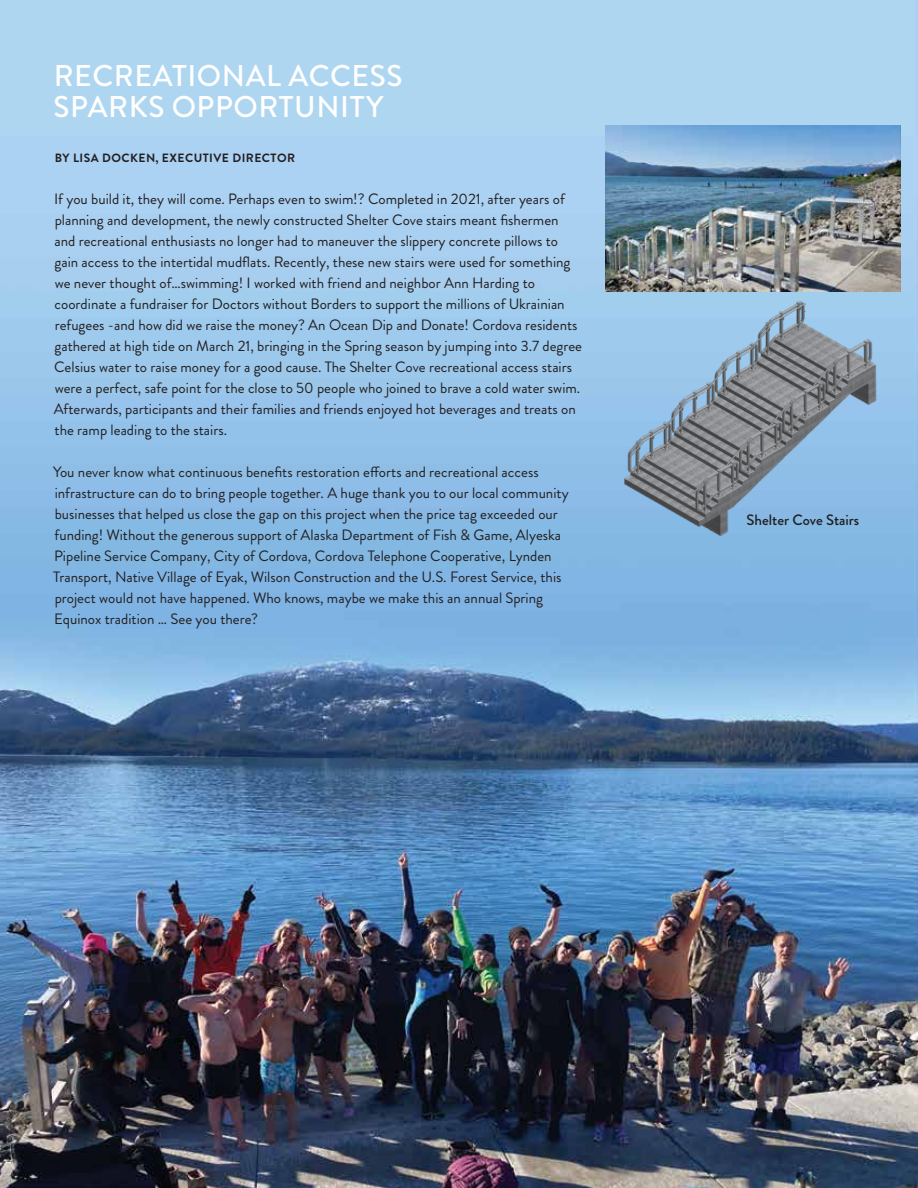
<style>
.page{position:relative;width:918px;height:1188px;background:#fff}
.page>*{position:absolute;margin:0;border:0;box-sizing:border-box;transform-origin:0 0}
.t1{font:500 30px/31.5px "Brandon Grotesque";letter-spacing:.02em;color:#fff}
.t2{font:15px/21px "Brandon Grotesque";color:#231f20}
.t3{font:500 15px "Brandon Grotesque";color:#231f20}
.t4{font:700 12px "Brandon Grotesque";letter-spacing:.04em;color:#231f20}
</style>
<div class="page">
<img style="left:0;top:0;width:918px;height:1188px">
<img style="left:606px;top:126px;width:294px;height:165px">
<img style="left:604px;top:294px;width:283px;height:254px">
<h1 class="t1" style="left:54px;top:60px;width:351px">RECREATIONAL ACCESS<br>SPARKS OPPORTUNITY</h1>
<p class="t4" style="left:55px;top:149px;width:242px">BY LISA DOCKEN, EXECUTIVE DIRECTOR</p>
<p class="t2" style="left:54px;top:188px;width:530px">If you build it, they will come. Perhaps even to swim!? Completed in 2021, after years of planning and development, the newly constructed Shelter Cove stairs meant fishermen and recreational enthusiasts no longer had to maneuver the slippery concrete pillows to gain access to the intertidal mudflats. Recently, these new stairs were used for something we never thought of…swimming! I worked with friend and neighbor Ann Harding to coordinate a fundraiser for Doctors without Borders to support the millions of Ukrainian refugees -and how did we raise the money? An Ocean Dip and Donate! Cordova residents gathered at high tide on March 21, bringing in the Spring season by jumping into 3.7 degree Celsius water to raise money for a good cause. The Shelter Cove recreational access stairs were a perfect, safe point for the close to 50 people who joined to brave a cold water swim.<br>Afterwards, participants and their families and friends enjoyed hot beverages and treats on the ramp leading to the stairs.</p>
<p class="t2" style="left:53px;top:461px;width:517px">You never know what continuous benefits restoration efforts and recreational access infrastructure can do to bring people together. A huge thank you to our local community businesses that helped us close the gap on this project when the price tag exceeded our funding! Without the generous support of Alaska Department of Fish &amp; Game, Alyeska Pipeline Service Company, City of Cordova, Cordova Telephone Cooperative, Lynden Transport, Native Village of Eyak, Wilson Construction and the U.S. Forest Service, this project would not have happened. Who knows, maybe we make this an annual Spring Equinox tradition … See you there?</p>
<p class="t3" style="left:747px;top:509px;width:114px">Shelter Cove Stairs</p>
</div>
